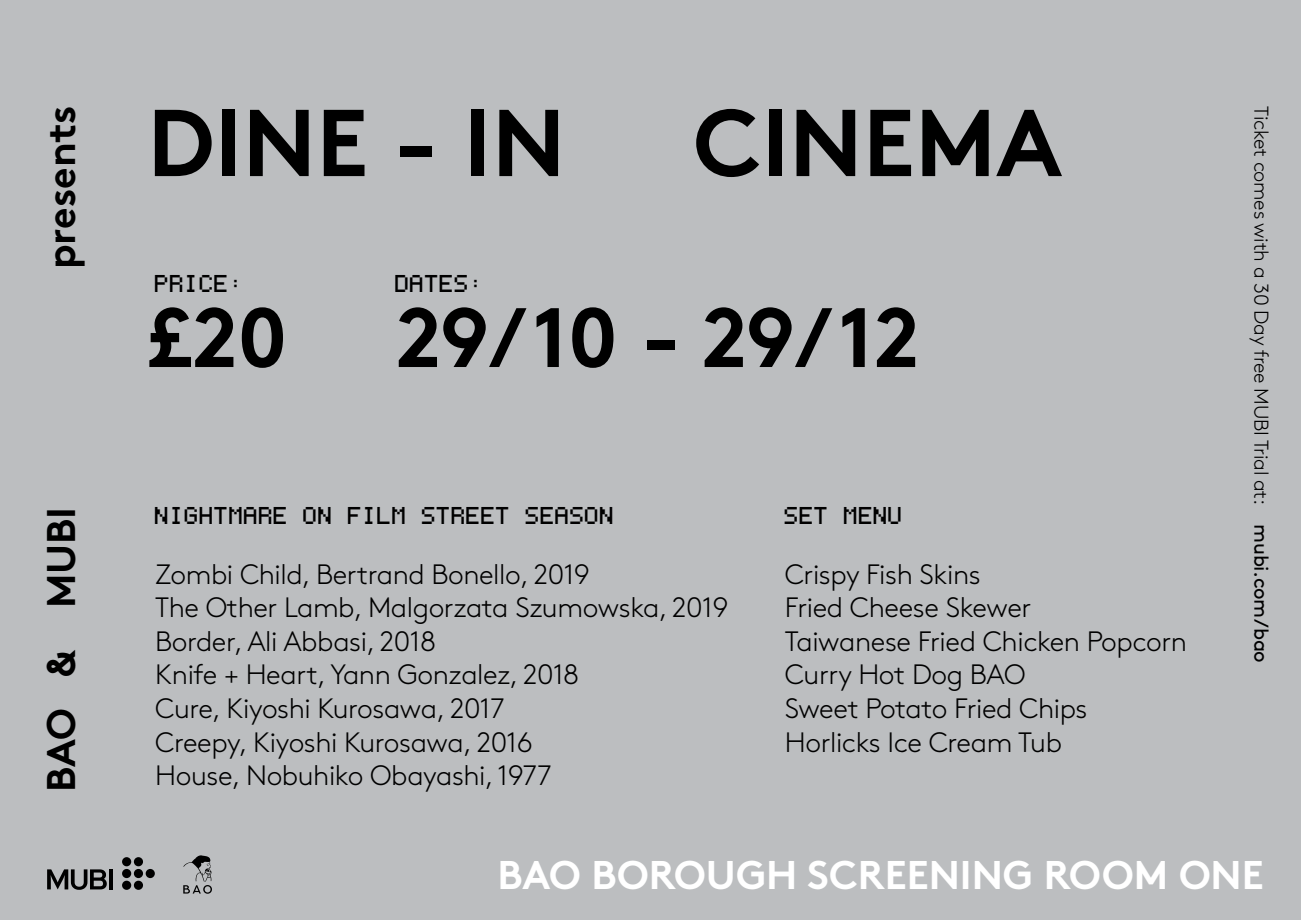
<style>
.page{position:relative;width:1301px;height:920px;background:#fff}
.page>*{position:absolute;margin:0;border:0;box-sizing:border-box;transform-origin:0 0}
.t1{font:700 94.8px "Brown";color:#000}
.t2{font:700 84px "Brown";letter-spacing:-.005em;color:#000}
.t3{font:700 40px "Brown";color:#fff}
.t4{font:700 40px "Brown";color:#000}
.t5{font:38.8px "Coder's Crux";color:#000}
.t6{font:300 28px/33.6px "Brown Std";letter-spacing:-.015em;color:#000}
.t7{font:300 20px "Brown Std";letter-spacing:-.015em;color:#000}
.s1{font-weight:400}
</style>
<div class="page">
<div style="left:0;top:0;width:1300px;height:920px;background:#bcbec0"></div>
<div style="left:134px;top:857px;width:9px;height:9px;background:#000;border-radius:50%"></div>
<svg style="left:134px;top:868px;width:9px;height:10px"></svg>
<div style="left:146px;top:868px;width:9px;height:10px;background:#000;border-radius:50%"></div>
<div style="left:134px;top:880px;width:9px;height:9px;background:#000;border-radius:50%"></div>
<div style="left:122px;top:880px;width:9px;height:9px;background:#000;border-radius:50%"></div>
<div style="left:122px;top:857px;width:9px;height:9px;background:#000;border-radius:50%"></div>
<svg style="left:122px;top:868px;width:9px;height:10px"></svg>
<svg style="left:47px;top:869px;width:60px;height:20px"></svg>
<hr style="left:109px;top:869px;width:4px;height:20px;background:#000">
<svg style="left:183px;top:855px;width:29px;height:38px"></svg>
<h3 class="t4" style="left:29px;top:269px;width:165px;rotate:-90deg">presents</h3>
<h3 class="t4" style="left:29px;top:792px;width:286px;rotate:-90deg">BAO &amp; MUBI</h3>
<h1 class="t1" style="left:147px;top:66px;width:420px">DINE - IN</h1>
<h1 class="t1" style="left:693px;top:66px;width:370px">CINEMA</h1>
<h3 class="t5" style="left:155px;top:256px;width:90px">PRICE:</h3>
<h3 class="t5" style="left:395px;top:256px;width:90px">DATES:</h3>
<h2 class="t2" style="left:147px;top:269px;width:142px">£20</h2>
<h2 class="t2" style="left:395px;top:269px;width:525px">29/10 - 29/12</h2>
<h3 class="t5" style="left:155px;top:488px;width:461px">NIGHTMARE ON FILM STREET SEASON</h3>
<p class="t6" style="left:155px;top:557px;width:574px">Zombi Child, Bertrand Bonello, 2019<br>The Other Lamb, Malgorzata Szumowska, 2019<br>Border, Ali Abbasi, 2018<br>Knife + Heart, Yann Gonzalez, 2018<br>Cure, Kiyoshi Kurosawa, 2017<br>Creepy, Kiyoshi Kurosawa, 2016<br>House, Nobuhiko Obayashi, 1977</p>
<h3 class="t5" style="left:785px;top:488px;width:120px">SET MENU</h3>
<p class="t6" style="left:785px;top:557px;width:404px">Crispy Fish Skins<br>Fried Cheese Skewer<br>Taiwanese Fried Chicken Popcorn<br>Curry Hot Dog BAO<br>Sweet Potato Fried Chips<br>Horlicks Ice Cream Tub</p>
<p class="t7" style="left:1272px;top:106px;width:558px;rotate:90deg">Ticket comes with a 30 Day free MUBI Trial at: <span class="s1">mubi.com/bao</span></p>
<h3 class="t3" style="left:497px;top:842px;width:767px">BAO BOROUGH SCREENING ROOM ONE</h3>
</div>
